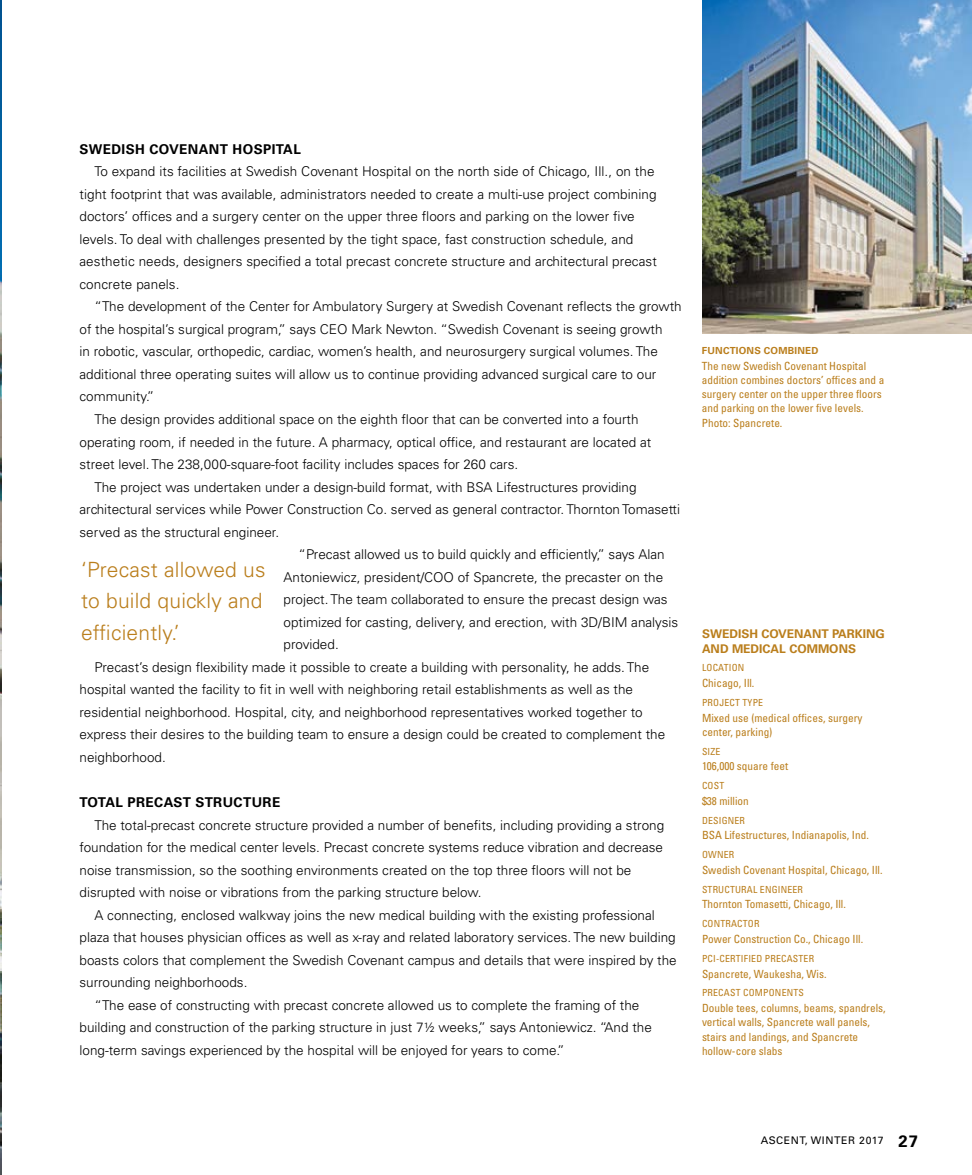
<style>
.page{position:relative;width:972px;height:1175px;background:#fff}
.page>*{position:absolute;margin:0;border:0;box-sizing:border-box;transform-origin:0 0}
.t1{font:300 21px/31.5px "Univers LT Std";letter-spacing:.01em;color:#ba7e1c}
.t2{font:300 13.5px/22.5px "Univers LT Std";color:#000}
.t3{font:700 13.5px "Univers LT Std";letter-spacing:.03em;color:#000}
.t4{font:700 12px/14.2px "Univers LT Std";color:#ba7e1c}
.t5{font:condensed 11.25px/14.2px "Univers LT Std";color:#ba7e1c}
.t6{font:10.5px "Univers LT Std";letter-spacing:.06em;color:#000}
.t7{font:condensed 9.75px "Univers LT Std";letter-spacing:.02em;color:#ba7e1c}
.t8{font:700 9.75px "Univers LT Std";letter-spacing:.02em;color:#ba7e1c}
.s1{font-weight:700;font-size:16.5px}
</style>
<div class="page">
<img style="left:0;top:0;width:1px;height:1174px">
<img style="left:702px;top:0;width:270px;height:333px">
<p class="t3" style="left:80px;top:141px;width:223px">SWEDISH COVENANT HOSPITAL</p>
<p class="t2" style="left:80px;top:160px;width:579px;text-indent:15px">To expand its facilities at Swedish Covenant Hospital on the north side of Chicago, Ill., on the tight footprint that was available, administrators needed to create a multi-use project combining doctors’ offices and a surgery center on the upper three floors and parking on the lower five levels. To deal with challenges presented by the tight space, fast construction schedule, and aesthetic needs, designers specified a total precast concrete structure and architectural precast concrete panels.</p>
<p class="t2" style="left:94px;top:295px;width:589px">“The development of the Center for Ambulatory Surgery at Swedish Covenant reflects the growth</p>
<p class="t2" style="left:80px;top:318px;width:585px">of the hospital’s surgical program,” says CEO Mark Newton. “Swedish Covenant is seeing growth</p>
<p class="t2" style="left:80px;top:340px;width:580px">in robotic, vascular, orthopedic, cardiac, women’s health, and neurosurgery surgical volumes. The</p>
<p class="t2" style="left:80px;top:363px;width:578px">additional three operating suites will allow us to continue providing advanced surgical care to our</p>
<p class="t2" style="left:80px;top:385px;width:76px">community.”</p>
<p class="t2" style="left:94px;top:408px;width:546px">The design provides additional space on the eighth floor that can be converted into a fourth</p>
<p class="t2" style="left:80px;top:430px;width:573px">operating room, if needed in the future. A pharmacy, optical office, and restaurant are located at</p>
<p class="t2" style="left:80px;top:453px;width:440px">street level. The 238,000-square-foot facility includes spaces for 260 cars.</p>
<p class="t2" style="left:94px;top:475px;width:544px">The project was undertaken under a design-build format, with BSA Lifestructures providing</p>
<p class="t2" style="left:80px;top:498px;width:602px">architectural services while Power Construction Co. served as general contractor. Thornton Tomasetti</p>
<p class="t2" style="left:80px;top:520px;width:201px">served as the structural engineer.</p>
<p class="t2" style="left:298px;top:543px;width:368px">“Precast allowed us to build quickly and efficiently,” says Alan</p>
<p class="t2" style="left:283px;top:565px;width:381px">Antoniewicz, president/COO of Spancrete, the precaster on the</p>
<p class="t2" style="left:283px;top:588px;width:386px">project. The team collaborated to ensure the precast design was</p>
<p class="t2" style="left:283px;top:610px;width:396px">optimized for casting, delivery, and erection, with 3D/BIM analysis</p>
<p class="t2" style="left:283px;top:633px;width:57px">provided.</p>
<p class="t2" style="left:94px;top:655px;width:556px">Precast’s design flexibility made it possible to create a building with personality, he adds. The</p>
<p class="t2" style="left:80px;top:678px;width:555px">hospital wanted the facility to fit in well with neighboring retail establishments as well as the</p>
<p class="t2" style="left:80px;top:700px;width:565px">residential neighborhood. Hospital, city, and neighborhood representatives worked together to</p>
<p class="t2" style="left:80px;top:723px;width:587px">express their desires to the building team to ensure a design could be created to complement the</p>
<p class="t2" style="left:80px;top:745px;width:88px">neighborhood.</p>
<p class="t3" style="left:80px;top:794px;width:202px">TOTAL PRECAST STRUCTURE</p>
<p class="t2" style="left:80px;top:813px;width:586px;text-indent:15px">The total-precast concrete structure provided a number of benefits, including providing a strong foundation for the medical center levels. Precast concrete systems reduce vibration and decrease noise transmission, so the soothing environments created on the top three floors will not be disrupted with noise or vibrations from the parking structure below.</p>
<p class="t2" style="left:94px;top:903px;width:562px">A connecting, enclosed walkway joins the new medical building with the existing professional</p>
<p class="t2" style="left:80px;top:926px;width:598px">plaza that houses physician offices as well as x-ray and related laboratory services. The new building</p>
<p class="t2" style="left:80px;top:948px;width:599px">boasts colors that complement the Swedish Covenant campus and details that were inspired by the</p>
<p class="t2" style="left:80px;top:971px;width:169px">surrounding neighborhoods.</p>
<p class="t2" style="left:94px;top:993px;width:547px">“The ease of constructing with precast concrete allowed us to complete the framing of the</p>
<p class="t2" style="left:80px;top:1016px;width:574px">building and construction of the parking structure in just 7½ weeks,” says Antoniewicz. “And the</p>
<p class="t2" style="left:80px;top:1038px;width:487px">long-term savings experienced by the hospital will be enjoyed for years to come.”</p>
<h1 class="t1" style="left:81px;top:553px;width:186px">‘Precast allowed us to build quickly and efficiently.’</h1>
<p class="t8" style="left:702px;top:345px;width:118px">FUNCTIONS COMBINED</p>
<p class="t5" style="left:702px;top:358px;width:184px">The new Swedish Covenant Hospital addition combines doctors’ offices and a surgery center on the upper three floors and parking on the lower five levels.<br>Photo: Spancrete.</p>
<p class="t4" style="left:702px;top:627px;width:184px">SWEDISH COVENANT PARKING<br>AND MEDICAL COMMONS</p>
<p class="t7" style="left:702px;top:661px;width:44px">LOCATION</p>
<p class="t5" style="left:702px;top:676px;width:54px">Chicago, Ill.</p>
<p class="t7" style="left:702px;top:696px;width:63px">PROJECT TYPE</p>
<p class="t5" style="left:702px;top:710px;width:162px">Mixed use (medical offices, surgery center, parking)</p>
<p class="t7" style="left:702px;top:745px;width:20px">SIZE</p>
<p class="t5" style="left:702px;top:759px;width:88px">106,000 square feet</p>
<p class="t7" style="left:702px;top:779px;width:24px">COST</p>
<p class="t5" style="left:702px;top:793px;width:48px">$38 million</p>
<p class="t7" style="left:702px;top:814px;width:45px">DESIGNER</p>
<p class="t5" style="left:702px;top:828px;width:168px">BSA Lifestructures, Indianapolis, Ind.</p>
<p class="t7" style="left:702px;top:848px;width:34px">OWNER</p>
<p class="t5" style="left:702px;top:862px;width:182px">Swedish Covenant Hospital, Chicago, Ill.</p>
<p class="t7" style="left:702px;top:883px;width:103px">STRUCTURAL ENGINEER</p>
<p class="t5" style="left:702px;top:897px;width:145px">Thornton Tomasetti, Chicago, Ill.</p>
<p class="t7" style="left:702px;top:917px;width:59px">CONTRACTOR</p>
<p class="t5" style="left:702px;top:931px;width:163px">Power Construction Co., Chicago Ill.</p>
<p class="t7" style="left:702px;top:952px;width:114px">PCI-CERTIFIED PRECASTER</p>
<p class="t5" style="left:702px;top:966px;width:126px">Spancrete, Waukesha, Wis.</p>
<p class="t7" style="left:702px;top:986px;width:103px">PRECAST COMPONENTS</p>
<p class="t5" style="left:702px;top:1000px;width:185px">Double tees, columns, beams, spandrels, vertical walls, Spancrete wall panels, stairs and landings, and Spancrete hollow-core slabs</p>
<p class="t6" style="left:761px;top:1134px;width:159px">ASCENT, WINTER 2017 <span class="s1">27</span></p>
</div>
